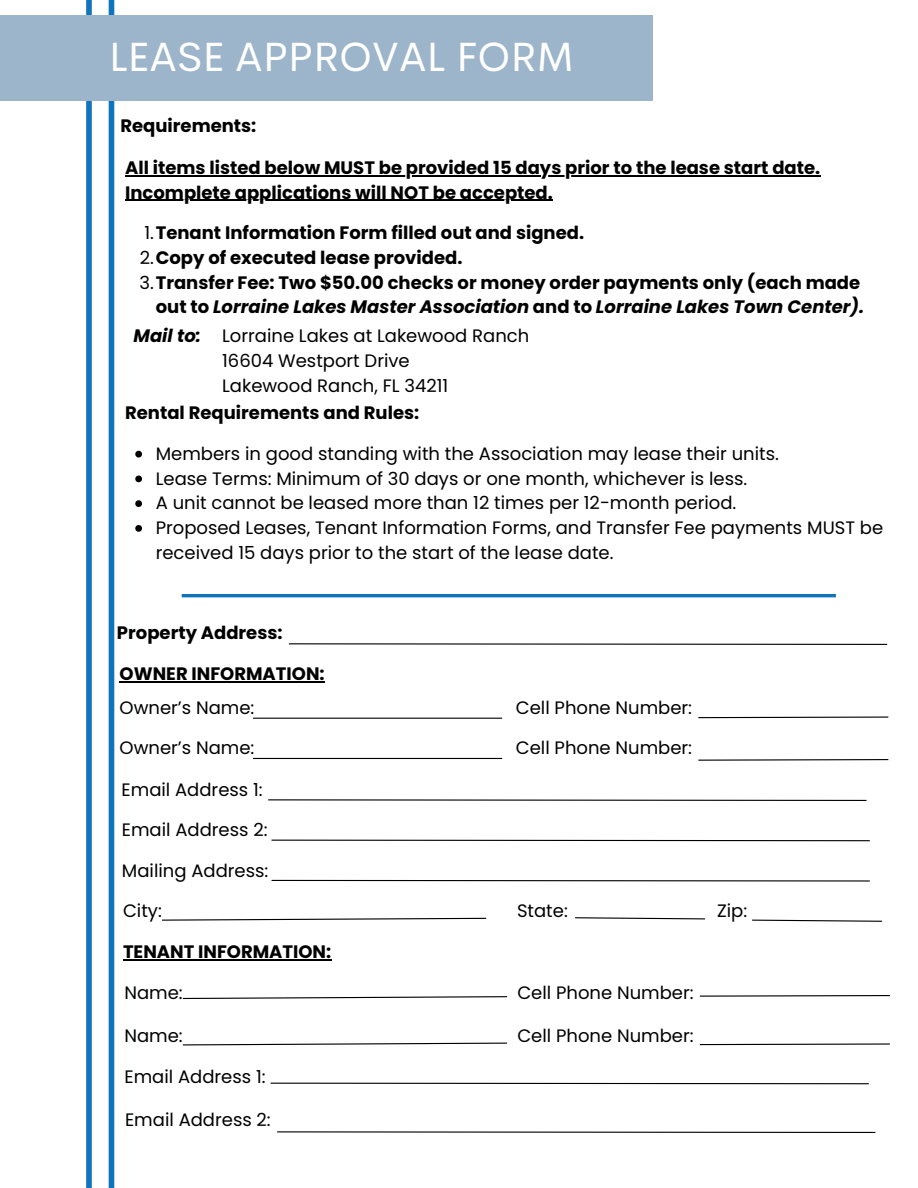
<style>
.page{position:relative;width:918px;height:1188px;background:#fff}
.page>*{position:absolute;margin:0;border:0;box-sizing:border-box;transform-origin:0 0}
.t1{font:41.1px "Cerebri Sans";color:#fffffe}
.t2{font:18px/24.8px "Poppins";color:#000}
.t3{font:700 18px/24.8px "Poppins";color:#000;text-align:right}
.t4{font:italic 700 18px "Poppins";color:#000}
.s1{font-weight:400}
.s2{font-style:italic}
</style>
<div class="page">
<div style="left:109px;top:0;width:5px;height:1188px;background:#0f74bb"></div>
<div style="left:86px;top:0;width:6px;height:1188px;background:#0f74bb"></div>
<div style="left:0;top:15px;width:653px;height:86px;background:#9db5ca"></div>
<hr style="left:120px;top:681px;width:205px;height:2px;background:#000">
<svg style="left:288px;top:643px;width:600px;height:2px"></svg>
<hr style="left:253px;top:718px;width:249px;height:1px;background:#000">
<hr style="left:253px;top:758px;width:249px;height:1px;background:#000">
<svg style="left:698px;top:716px;width:191px;height:3px"></svg>
<svg style="left:698px;top:759px;width:191px;height:2px"></svg>
<svg style="left:268px;top:799px;width:599px;height:2px"></svg>
<svg style="left:271px;top:839px;width:599px;height:3px"></svg>
<svg style="left:271px;top:879px;width:599px;height:3px"></svg>
<svg style="left:575px;top:917px;width:131px;height:3px"></svg>
<svg style="left:752px;top:919px;width:131px;height:3px"></svg>
<svg style="left:162px;top:917px;width:325px;height:4px"></svg>
<hr style="left:125px;top:175px;width:695px;height:1px;background:#000">
<hr style="left:125px;top:200px;width:428px;height:1px;background:#000">
<svg style="left:135px;top:451px;width:7px;height:7px"></svg>
<svg style="left:135px;top:476px;width:7px;height:6px"></svg>
<svg style="left:135px;top:500px;width:7px;height:7px"></svg>
<svg style="left:135px;top:525px;width:7px;height:7px"></svg>
<hr style="left:182px;top:594px;width:654px;height:3px;background:#0f74bb">
<hr style="left:123px;top:959px;width:208px;height:2px;background:#000">
<svg style="left:699px;top:995px;width:191px;height:2px"></svg>
<svg style="left:699px;top:1043px;width:191px;height:3px"></svg>
<svg style="left:182px;top:996px;width:326px;height:4px"></svg>
<svg style="left:182px;top:1042px;width:326px;height:4px"></svg>
<svg style="left:270px;top:1082px;width:599px;height:3px"></svg>
<svg style="left:277px;top:1131px;width:599px;height:2px"></svg>
<h1 class="t1" style="left:109px;top:30px;width:467px">LEASE APPROVAL FORM</h1>
<p class="t3" style="left:120px;top:113px;width:138px">Requirements:</p>
<p class="t3" style="left:125px;top:155px;width:697px">All items listed below MUST be provided 15 days prior to the lease start date.</p>
<h3 class="t3" style="left:125px;top:180px;width:429px">Incomplete applications will NOT be accepted.</h3>
<h2 class="t3" style="left:144px;top:220px;width:441px"><span class="s1">1.</span>Tenant Information Form filled out and signed.</h2>
<p class="t3" style="left:140px;top:245px;width:324px"><span class="s1">2.</span>Copy of executed lease provided.</p>
<p class="t3" style="left:140px;top:270px;width:726px"><span class="s1">3.</span>Transfer Fee: Two $50.00 checks or money order payments only (each made out to <span class="s2">Lorraine Lakes Master Association</span> and to <span class="s2">Lorraine Lakes Town Center).</span></p>
<p class="t4" style="left:134px;top:323px;width:69px">Mail to:</p>
<p class="t2" style="left:222px;top:324px;width:309px">Lorraine Lakes at Lakewood Ranch</p>
<p class="t2" style="left:222px;top:348px;width:189px">16604 Westport Drive</p>
<p class="t2" style="left:222px;top:373px;width:228px">Lakewood Ranch, FL 34211</p>
<p class="t3" style="left:125px;top:401px;width:296px">Rental Requirements and Rules:</p>
<p class="t2" style="left:156px;top:441px;width:625px">Members in good standing with the Association may lease their units.</p>
<p class="t2" style="left:156px;top:466px;width:593px">Lease Terms: Minimum of 30 days or one month, whichever is less.</p>
<p class="t2" style="left:156px;top:491px;width:582px">A unit cannot be leased more than 12 times per 12-month period.</p>
<h2 class="t2" style="left:156px;top:515px;width:729px">Proposed Leases, Tenant Information Forms, and Transfer Fee payments MUST be received 15 days prior to the start of the lease date.</h2>
<h3 class="t3" style="left:117px;top:621px;width:167px">Property Address:</h3>
<h3 class="t3" style="left:120px;top:662px;width:207px">OWNER INFORMATION:</h3>
<p class="t2" style="left:120px;top:695px;width:136px">Owner’s Name:</p>
<p class="t2" style="left:516px;top:695px;width:178px">Cell Phone Number:</p>
<p class="t2" style="left:120px;top:735px;width:136px">Owner’s Name:</p>
<p class="t2" style="left:516px;top:735px;width:178px">Cell Phone Number:</p>
<p class="t2" style="left:122px;top:777px;width:143px">Email Address 1:</p>
<p class="t2" style="left:122px;top:818px;width:147px">Email Address 2:</p>
<p class="t2" style="left:122px;top:858px;width:148px">Mailing Address:</p>
<h3 class="t2" style="left:123px;top:898px;width:40px">City:</h3>
<p class="t2" style="left:517px;top:898px;width:52px">State:</p>
<p class="t2" style="left:717px;top:898px;width:32px">Zip:</p>
<p class="t3" style="left:123px;top:940px;width:210px">TENANT INFORMATION:</p>
<p class="t2" style="left:124px;top:980px;width:60px">Name:</p>
<p class="t2" style="left:517px;top:980px;width:178px">Cell Phone Number:</p>
<p class="t2" style="left:124px;top:1024px;width:60px">Name:</p>
<p class="t2" style="left:517px;top:1024px;width:178px">Cell Phone Number:</p>
<p class="t2" style="left:124px;top:1064px;width:143px">Email Address 1:</p>
<p class="t2" style="left:125px;top:1108px;width:147px">Email Address 2:</p>
</div>
